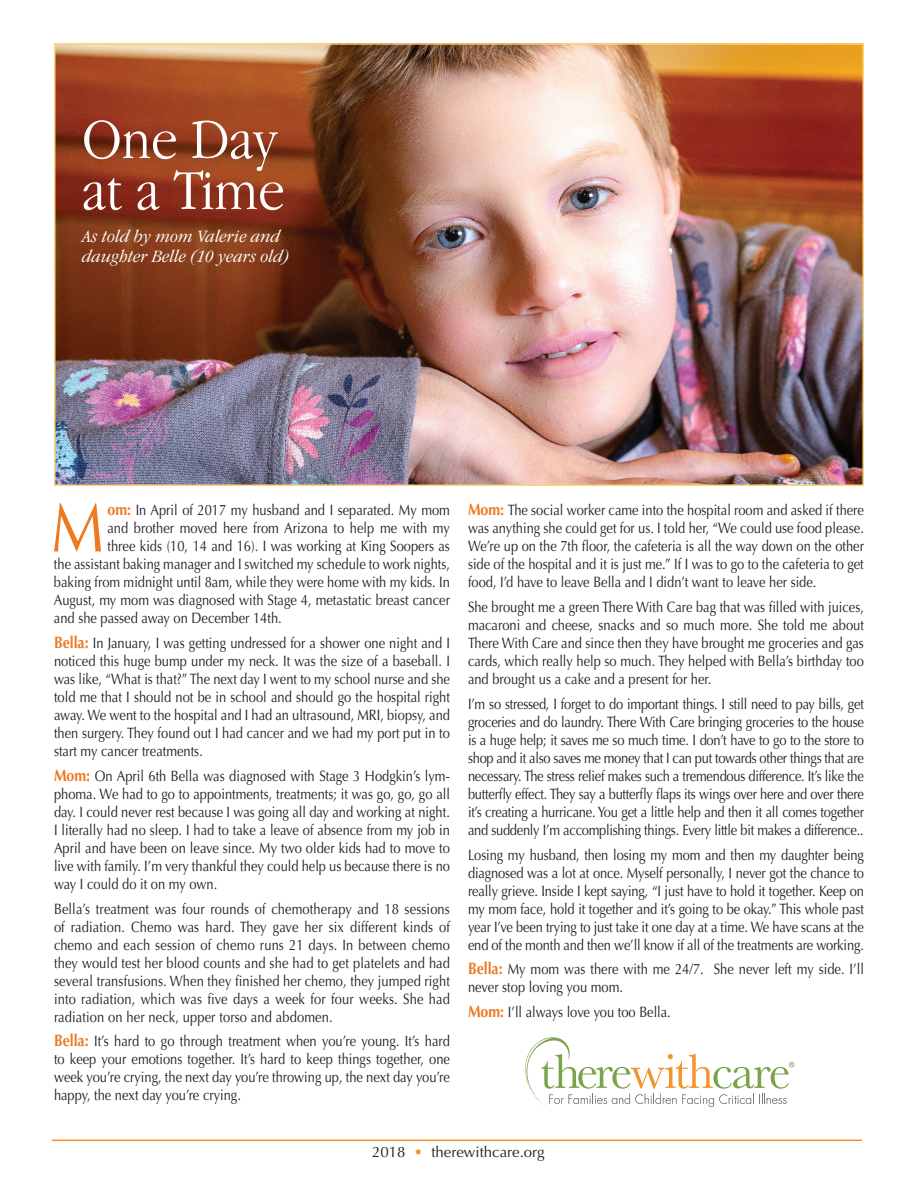
<style>
.page{position:relative;width:918px;height:1188px;background:#fff}
.page>*{position:absolute;margin:0;border:0;box-sizing:border-box;transform-origin:0 0}
.t1{font:69px "Optima LT Std";color:#ed7a23;scale:.86 1}
.t2{font:300 58.5px/51px "Garamond IT Cby BT";color:#fff;scale:.9 1}
.t3{font:italic 300 condensed 18px/19.5px "Garamond IT Cby BT";color:#fff;scale:1.18 1}
.t4{font:15px/18px "Optima LT Std";color:#231f20;text-align:justify;scale:.86 1}
.t5{font:15px "Optima LT Std";color:#231f20}
.s1{font-weight:700;font-size:16.5px;color:#ed7a23}
.s2{color:#f79727}
</style>
<div class="page">
<img style="left:57px;top:46px;width:804px;height:437px">
<div style="left:54px;top:43px;width:810px;height:443px;border:2px solid #fed378"></div>
<svg style="left:525px;top:1037px;width:269px;height:73px"></svg>
<hr style="left:52px;top:1140px;width:810px;height:1px;background:#f68e1e">
<h2 class="t2" style="left:82px;top:113px;width:227px">One Day at a Time</h2>
<p class="t3" style="left:82px;top:226px;width:178px">As told by mom Valerie and daughter Belle (10 years old)</p>
<h1 class="t1" style="left:51px;top:488px;width:63px">M</h1>
<p class="t4" style="left:108px;top:502px;width:400px"><span class="s1">om:</span> In April of 2017 my husband and I separated. My mom</p>
<p class="t4" style="left:107px;top:520px;width:400px">and brother moved here from Arizona to help me with my</p>
<p class="t4" style="left:107px;top:538px;width:400px">three kids (10, 14 and 16). I was working at King Soopers as</p>
<p class="t4" style="left:54px;top:556px;width:462px">the assistant baking manager and I switched my schedule to work nights,</p>
<p class="t4" style="left:54px;top:574px;width:462px">baking from midnight until 8am, while they were home with my kids. In</p>
<p class="t4" style="left:54px;top:592px;width:462px">August, my mom was diagnosed with Stage 4, metastatic breast cancer</p>
<p class="t4" style="left:54px;top:610px;width:266px">and she passed away on December 14th.</p>
<p class="t4" style="left:54px;top:634px;width:462px"><span class="s1">Bella:</span> In January, I was getting undressed for a shower one night and I noticed this huge bump under my neck. It was the size of a baseball. I was like, “What is that?” The next day I went to my school nurse and she told me that I should not be in school and should go the hospital right away. We went to the hospital and I had an ultrasound, MRI, biopsy, and then surgery. They found out I had cancer and we had my port put in to start my cancer treatments.</p>
<p class="t4" style="left:54px;top:767px;width:462px"><span class="s1">Mom:</span> On April 6th Bella was diagnosed with Stage 3 Hodgkin’s lym&shy;phoma. We had to go to appointments, treatments; it was go, go, go all day. I could never rest because I was going all day and working at night.<br>I literally had no sleep. I had to take a leave of absence from my job in April and have been on leave since. My two older kids had to move to live with family. I’m very thankful they could help us because there is no way I could do it on my own.</p>
<p class="t4" style="left:54px;top:900px;width:462px">Bella’s treatment was four rounds of chemotherapy and 18 sessions of radiation. Chemo was hard. They gave her six different kinds of chemo and each session of chemo runs 21 days. In between chemo they would test her blood counts and she had to get platelets and had several transfusions. When they finished her chemo, they jumped right into radiation, which was five days a week for four weeks. She had radiation on her neck, upper torso and abdomen.</p>
<p class="t4" style="left:54px;top:1033px;width:462px"><span class="s1">Bella:</span> It’s hard to go through treatment when you’re young. It’s hard to keep your emotions together. It’s hard to keep things together, one week you’re crying, the next day you’re throwing up, the next day you’re happy, the next day you’re crying.</p>
<p class="t4" style="left:468px;top:502px;width:462px"><span class="s1">Mom:</span> The social worker came into the hospital room and asked if there was anything she could get for us. I told her, “We could use food please.<br>We’re up on the 7th floor, the cafeteria is all the way down on the other side of the hospital and it is just me.” If I was to go to the cafeteria to get food, I’d have to leave Bella and I didn’t want to leave her side.</p>
<p class="t4" style="left:468px;top:598px;width:462px">She brought me a green There With Care bag that was filled with juices, macaroni and cheese, snacks and so much more. She told me about There With Care and since then they have brought me groceries and gas cards, which really help so much. They helped with Bella’s birthday too and brought us a cake and a present for her.</p>
<p class="t4" style="left:468px;top:695px;width:462px">I’m so stressed, I forget to do important things. I still need to pay bills, get groceries and do laundry. There With Care bringing groceries to the house is a huge help; it saves me so much time. I don’t have to go to the store to shop and it also saves me money that I can put towards other things that are necessary. The stress relief makes such a tremendous difference. It’s like the butterfly effect. They say a butterfly flaps its wings over here and over there it’s creating a hurricane. You get a little help and then it all comes together and suddenly I’m accomplishing things. Every little bit makes a difference..</p>
<p class="t4" style="left:468px;top:846px;width:462px">Losing my husband, then losing my mom and then my daughter being diagnosed was a lot at once. Myself personally, I never got the chance to really grieve. Inside I kept saying, “I just have to hold it together. Keep on my mom face, hold it together and it’s going to be okay.” This whole past year I’ve been trying to just take it one day at a time. We have scans at the end of the month and then we’ll know if all of the treatments are working.</p>
<p class="t4" style="left:468px;top:961px;width:462px"><span class="s1">Bella:</span> My mom was there with me 24/7. She never left my side. I’ll never stop loving you mom.</p>
<p class="t4" style="left:468px;top:1003px;width:237px"><span class="s1">Mom:</span> I’ll always love you too Bella.</p>
<p class="t5" style="left:372px;top:1143px;width:174px">2018 <span class="s2">•</span> therewithcare.org</p>
</div>
